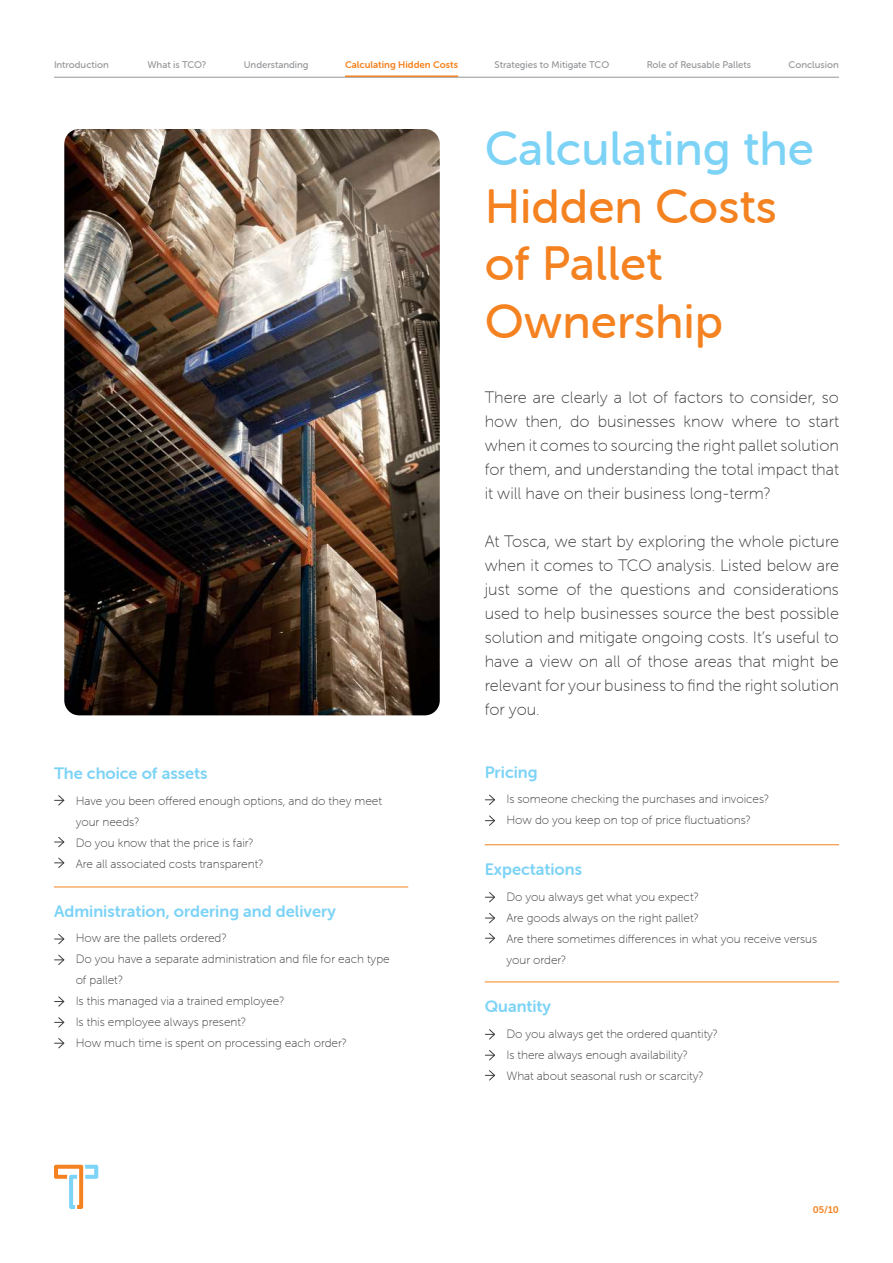
<style>
.page{position:relative;width:893px;height:1263px;background:#fff}
.page>*{position:absolute;margin:0;border:0;box-sizing:border-box;transform-origin:0 0}
.t1{font:48px/57.6px "Museo Sans Rounded 500";color:#f58220}
.t2{font:48px "Museo Sans Rounded 500";color:#7cd3f6}
.t3{font:16.5px/24px "Museo Sans Rounded 100";color:#3e3e3f;text-align:justify}
.t4{font:16.5px "Museo Sans Rounded 700";color:#7cd3f6}
.t5{font:12px/21px "Museo Sans Rounded 100";color:#3e3e3f}
.t6{font:9.75px "Museo Sans Rounded 500";color:#949699}
.t7{font:9.75px "Museo Sans Rounded 700";color:#f58220}
</style>
<div class="page">
<svg style="left:54px;top:1165px;width:44px;height:44px"></svg>
<hr style="left:54px;top:77px;width:785px;height:1px;background:#949699">
<hr style="left:345px;top:75px;width:113px;height:2px;background:#f58221">
<svg style="left:55px;top:795px;width:10px;height:11px"></svg>
<svg style="left:55px;top:837px;width:10px;height:11px"></svg>
<svg style="left:55px;top:857px;width:10px;height:11px"></svg>
<svg style="left:55px;top:934px;width:10px;height:11px"></svg>
<svg style="left:55px;top:954px;width:10px;height:11px"></svg>
<svg style="left:55px;top:996px;width:10px;height:11px"></svg>
<svg style="left:55px;top:1017px;width:10px;height:11px"></svg>
<svg style="left:55px;top:1038px;width:10px;height:11px"></svg>
<svg style="left:485px;top:794px;width:10px;height:11px"></svg>
<svg style="left:485px;top:815px;width:10px;height:11px"></svg>
<hr style="left:54px;top:887px;width:354px;height:1px;background:#f58220">
<hr style="left:485px;top:844px;width:354px;height:1px;background:#f58220">
<hr style="left:485px;top:981px;width:354px;height:1px;background:#f58220">
<img style="left:64px;top:129px;width:376px;height:586px">
<svg style="left:485px;top:892px;width:10px;height:11px"></svg>
<svg style="left:485px;top:913px;width:10px;height:11px"></svg>
<svg style="left:485px;top:933px;width:10px;height:11px"></svg>
<svg style="left:485px;top:1029px;width:10px;height:11px"></svg>
<svg style="left:485px;top:1050px;width:10px;height:11px"></svg>
<svg style="left:485px;top:1070px;width:10px;height:11px"></svg>
<p class="t6" style="left:54px;top:59px;width:56px">Introduction</p>
<p class="t6" style="left:148px;top:59px;width:60px">What is TCO?</p>
<p class="t6" style="left:244px;top:59px;width:66px">Understanding</p>
<p class="t7" style="left:345px;top:59px;width:114px">Calculating Hidden Costs</p>
<p class="t6" style="left:495px;top:59px;width:116px">Strategies to Mitigate TCO</p>
<p class="t6" style="left:647px;top:59px;width:106px">Role of Reusable Pallets</p>
<p class="t6" style="left:789px;top:59px;width:52px">Conclusion</p>
<h1 class="t2" style="left:485px;top:122px;width:331px">Calculating the</h1>
<h1 class="t1" style="left:485px;top:178px;width:294px">Hidden Costs of Pallet<br>Ownership</h1>
<h2 class="t4" style="left:54px;top:764px;width:155px">The choice of assets</h2>
<p class="t5" style="left:76px;top:790px;width:308px">Have you been offered enough options, and do they meet your needs?<br>Do you know that the price is fair?<br>Are all associated costs transparent?</p>
<h2 class="t4" style="left:54px;top:902px;width:283px">Administration, ordering and delivery</h2>
<p class="t5" style="left:76px;top:928px;width:316px">How are the pallets ordered?<br>Do you have a separate administration and file for each type of pallet?<br>Is this managed via a trained employee?<br>Is this employee always present?<br>How much time is spent on processing each order?</p>
<h2 class="t3" style="left:485px;top:386px;width:356px">There are clearly a lot of factors to consider, so how then, do businesses know where to start when it comes to sourcing the right pallet solution for them, and understanding the total impact that it will have on their business long-term?</h2>
<p class="t3" style="left:485px;top:530px;width:356px">At Tosca, we start by exploring the whole picture when it comes to TCO analysis. Listed below are just some of the questions and considerations used to help businesses source the best possible solution and mitigate ongoing costs. It’s useful to have a view on all of those areas that might be relevant for your business to find the right solution for you.</p>
<h2 class="t4" style="left:485px;top:763px;width:54px">Pricing</h2>
<p class="t5" style="left:506px;top:789px;width:264px">Is someone checking the purchases and invoices?<br>How do you keep on top of price fluctuations?</p>
<h2 class="t4" style="left:485px;top:860px;width:99px">Expectations</h2>
<p class="t5" style="left:506px;top:886px;width:312px">Do you always get what you expect?<br>Are goods always on the right pallet?<br>Are there sometimes differences in what you receive versus your order?</p>
<h2 class="t4" style="left:485px;top:997px;width:68px">Quantity</h2>
<p class="t5" style="left:506px;top:1023px;width:213px">Do you always get the ordered quantity?<br>Is there always enough availability?<br>What about seasonal rush or scarcity?</p>
<p class="t7" style="left:813px;top:1204px;width:28px">05/10</p>
</div>
